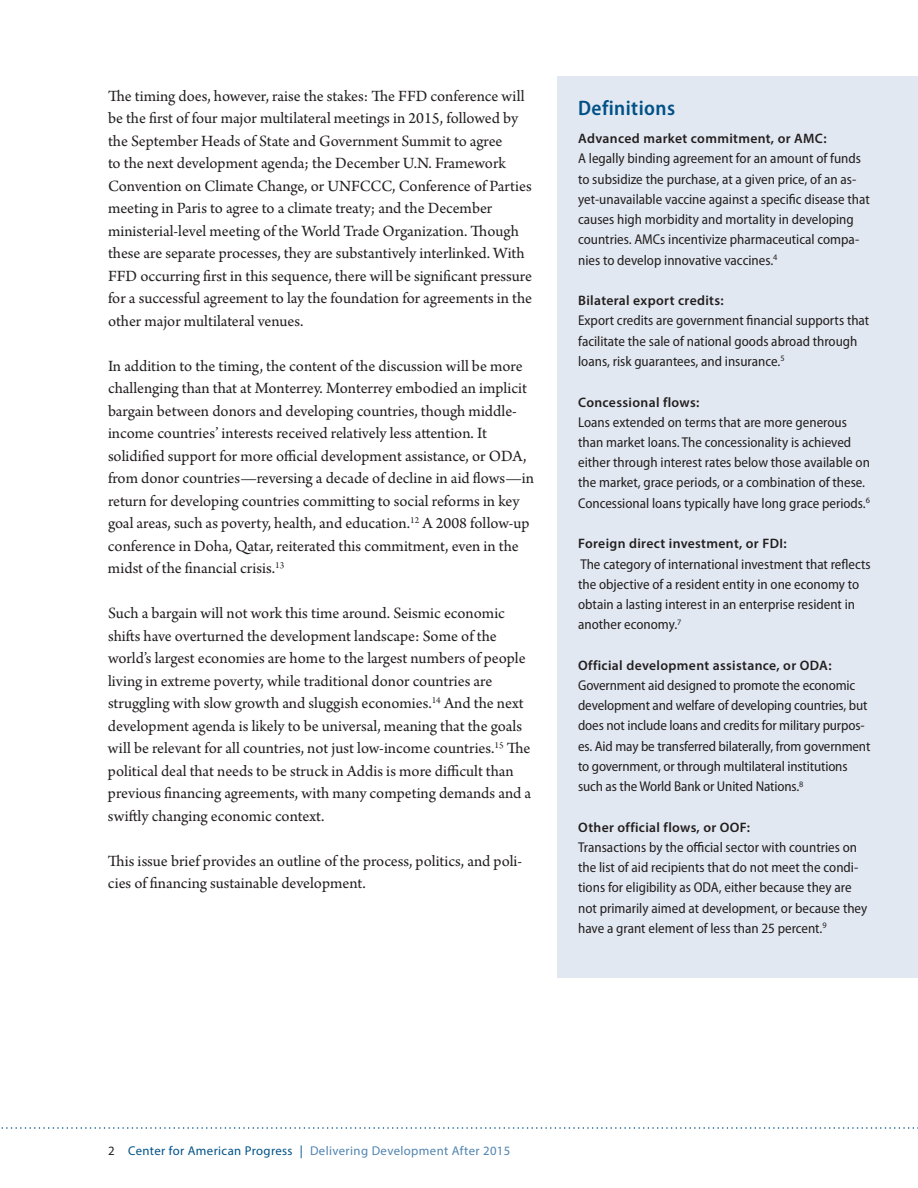
<style>
.page{position:relative;width:918px;height:1188px;background:#fff}
.page>*{position:absolute;margin:0;border:0;box-sizing:border-box;transform-origin:0 0}
.t1{font:600 semi-condensed 21px "Myriad Pro";letter-spacing:.02em;color:#005187}
.t2{font:16.5px/22.5px "Arno Pro";color:#231f20}
.t3{font:semi-condensed 14.25px/20.2px "Myriad Pro";color:#231f20}
.t4{font:600 13.65px "Myriad Pro";letter-spacing:.025em;color:#231f20}
.t5{font:12.75px "Myriad Pro";letter-spacing:.03em;color:#5083af}
.s1{color:#231f20}
.s2{color:#005187}
</style>
<div class="page">
<svg style="left:1px;top:1127px;width:917px;height:2px"></svg>
<div style="left:557px;top:123px;width:361px;height:855px;background:#e2e8f1"></div>
<div style="left:557px;top:76px;width:361px;height:47px;background:#e2e8f1"></div>
<p class="t2" style="left:108px;top:85px;width:426px">The timing does, however, raise the stakes: The FFD conference will be the first of four major multilateral meetings in 2015, followed by the September Heads of State and Government Summit to agree<br>to the next development agenda; the December U.N. Framework Convention on Climate Change, or UNFCCC, Conference of Parties meeting in Paris to agree to a climate treaty; and the December ministerial-level meeting of the World Trade Organization. Though these are separate processes, they are substantively interlinked. With FFD occurring first in this sequence, there will be significant pressure for a successful agreement to lay the foundation for agreements in the other major multilateral venues.</p>
<p class="t2" style="left:108px;top:355px;width:428px">In addition to the timing, the content of the discussion will be more challenging than that at Monterrey. Monterrey embodied an implicit bargain between donors and developing countries, though middle&shy;income countries’ interests received relatively less attention. It solidified support for more official development assistance, or ODA, from donor countries—reversing a decade of decline in aid flows—in return for developing countries committing to social reforms in key goal areas, such as poverty, health, and education.<sup>12</sup> A 2008 follow-up conference in Doha, Qatar, reiterated this commitment, even in the midst of the financial crisis.<sup>13</sup></p>
<p class="t2" style="left:108px;top:603px;width:425px">Such a bargain will not work this time around. Seismic economic shifts have overturned the development landscape: Some of the world’s largest economies are home to the largest numbers of people living in extreme poverty, while traditional donor countries are struggling with slow growth and sluggish economies.<sup>14</sup> And the next development agenda is likely to be universal, meaning that the goals will be relevant for all countries, not just low-income countries.<sup>15</sup> The political deal that needs to be struck in Addis is more difficult than previous financing agreements, with many competing demands and a swiftly changing economic context.</p>
<p class="t2" style="left:108px;top:850px;width:416px">This issue brief provides an outline of the process, politics, and poli&shy;cies of financing sustainable development.</p>
<p class="t1" style="left:578px;top:96px;width:98px">Definitions</p>
<p class="t4" style="left:578px;top:130px;width:250px">Advanced market commitment, or AMC:</p>
<p class="t3" style="left:578px;top:149px;width:293px">A legally binding agreement for an amount of funds to subsidize the purchase, at a given price, of an as&shy;yet-unavailable vaccine against a specific disease that causes high morbidity and mortality in developing countries. AMCs incentivize pharmaceutical compa&shy;nies to develop innovative vaccines.<sup>4</sup></p>
<p class="t4" style="left:578px;top:292px;width:147px">Bilateral export credits:</p>
<p class="t3" style="left:578px;top:311px;width:293px">Export credits are government financial supports that facilitate the sale of national goods abroad through loans, risk guarantees, and insurance.<sup>5</sup></p>
<p class="t4" style="left:578px;top:393px;width:123px">Concessional flows:</p>
<p class="t3" style="left:578px;top:412px;width:293px">Loans extended on terms that are more generous than market loans. The concessionality is achieved either through interest rates below those available on the market, grace periods, or a combination of these.<br>Concessional loans typically have long grace periods.<sup>6</sup></p>
<p class="t4" style="left:578px;top:535px;width:210px">Foreign direct investment, or FDI:</p>
<p class="t3" style="left:578px;top:554px;width:294px">The category of international investment that reflects the objective of a resident entity in one economy to obtain a lasting interest in an enterprise resident in another economy.<sup>7</sup></p>
<p class="t4" style="left:578px;top:656px;width:255px">Official development assistance, or ODA:</p>
<p class="t3" style="left:578px;top:675px;width:294px">Government aid designed to promote the economic development and welfare of developing countries, but does not include loans and credits for military purpos&shy;es. Aid may be transferred bilaterally, from government to government, or through multilateral institutions such as the World Bank or United Nations.<sup>8</sup></p>
<p class="t4" style="left:578px;top:818px;width:174px">Other official flows, or OOF:</p>
<p class="t3" style="left:578px;top:837px;width:291px">Transactions by the official sector with countries on the list of aid recipients that do not meet the condi&shy;tions for eligibility as ODA, either because they are not primarily aimed at development, or because they have a grant element of less than 25 percent.<sup>9</sup></p>
<p class="t5" style="left:108px;top:1143px;width:404px"><span class="s1">2</span> <span class="s2">Center for American Progress |</span> Delivering Development After 2015</p>
</div>
